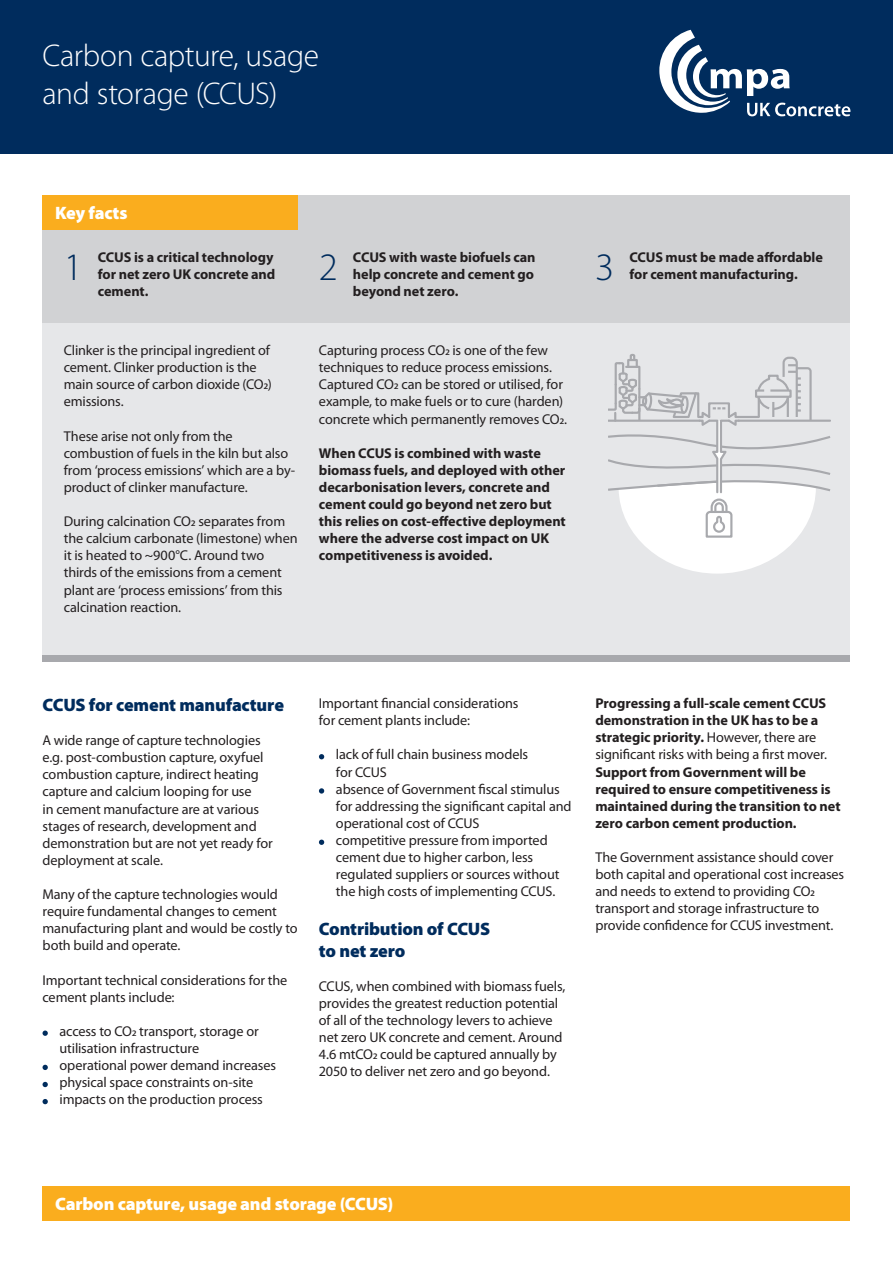
<style>
.page{position:relative;width:893px;height:1263px;background:#fff}
.page>*{position:absolute;margin:0;border:0;box-sizing:border-box;transform-origin:0 0}
.t1{font:300 39px "Myriad Pro";color:#002c5d}
.t2{font:300 31.5px/37.8px "Myriad Pro";letter-spacing:-.01em;color:#fff}
.t3{font:900 18px/21.6px "Myriad Pro";letter-spacing:-.01em;color:#002c5d}
.t4{font:900 18px "Myriad Pro";letter-spacing:-.01em;color:#fff}
.t5{font:14.25px/17.1px "Myriad Pro";letter-spacing:-.01em;color:#231f20}
.t6{font:700 14.25px/17.1px "Myriad Pro";letter-spacing:-.005em;color:#231f20}
.s1{font-weight:400}
</style>
<div class="page">
<div style="left:43px;top:251px;width:807px;height:404px;background:#e6e7e9"></div>
<div style="left:43px;top:196px;width:807px;height:127px;background:#d1d2d4"></div>
<svg style="left:608px;top:354px;width:222px;height:220px"></svg>
<div style="left:43px;top:196px;width:255px;height:34px;background:#faad1e"></div>
<svg style="left:43px;top:1030px;width:5px;height:6px"></svg>
<svg style="left:43px;top:1065px;width:5px;height:5px"></svg>
<svg style="left:43px;top:1082px;width:5px;height:5px"></svg>
<svg style="left:43px;top:1099px;width:5px;height:5px"></svg>
<svg style="left:319px;top:754px;width:5px;height:5px"></svg>
<svg style="left:319px;top:788px;width:5px;height:6px"></svg>
<svg style="left:319px;top:839px;width:5px;height:6px"></svg>
<div style="left:43px;top:655px;width:807px;height:6px;background:#a8a9ad"></div>
<div style="left:0;top:0;width:893px;height:153px;background:#002c5d"></div>
<svg style="left:659px;top:30px;width:191px;height:86px"></svg>
<div style="left:43px;top:1186px;width:807px;height:34px;background:#faad1e"></div>
<h2 class="t2" style="left:43px;top:36px;width:278px">Carbon capture, usage and storage (CCUS)</h2>
<p class="t4" style="left:55px;top:201px;width:74px">Key facts</p>
<h1 class="t1" style="left:64px;top:244px;width:21px">1</h1>
<p class="t6" style="left:98px;top:248px;width:179px">CCUS is a critical technology for net zero UK concrete and cement.</p>
<h1 class="t1" style="left:319px;top:244px;width:21px">2</h1>
<p class="t6" style="left:353px;top:248px;width:184px;text-align:justify">CCUS with waste biofuels can help concrete and cement go beyond net zero.</p>
<h1 class="t1" style="left:595px;top:244px;width:21px">3</h1>
<p class="t6" style="left:629px;top:248px;width:195px">CCUS must be made affordable for cement manufacturing.</p>
<p class="t5" style="left:64px;top:342px;width:210px">Clinker is the principal ingredient of cement. Clinker production is the main source of carbon dioxide (CO2) emissions.</p>
<p class="t5" style="left:64px;top:427px;width:233px">These arise not only from the combustion of fuels in the kiln but also from ‘process emissions’ which are a by&shy;product of clinker manufacture.</p>
<p class="t5" style="left:64px;top:513px;width:235px">During calcination CO2 separates from the calcium carbonate (limestone) when it is heated to ~900°C. Around two thirds of the emissions from a cement plant are ‘process emissions’ from this calcination reaction.</p>
<p class="t5" style="left:319px;top:342px;width:250px">Capturing process CO2 is one of the few techniques to reduce process emissions.<br>Captured CO2 can be stored or utilised, for example, to make fuels or to cure (harden) concrete which permanently removes CO2.</p>
<p class="t6" style="left:319px;top:444px;width:248px">When CCUS is combined with waste biomass fuels, and deployed with other decarbonisation levers, concrete and cement could go beyond net zero but this relies on cost-effective deployment where the adverse cost impact on UK competitiveness is avoided.</p>
<p class="t3" style="left:43px;top:693px;width:243px">CCUS for cement manufacture</p>
<p class="t5" style="left:43px;top:731px;width:232px">A wide range of capture technologies e.g. post-combustion capture, oxyfuel combustion capture, indirect heating capture and calcium looping for use<br>in cement manufacture are at various stages of research, development and demonstration but are not yet ready for deployment at scale.</p>
<p class="t5" style="left:43px;top:885px;width:257px">Many of the capture technologies would require fundamental changes to cement manufacturing plant and would be costly to both build and operate.</p>
<p class="t5" style="left:43px;top:971px;width:246px">Important technical considerations for the cement plants include:</p>
<p class="t5" style="left:60px;top:1022px;width:218px">access to CO2 transport, storage or utilisation infrastructure<br>operational power demand increases physical space constraints on-site impacts on the production process</p>
<p class="t5" style="left:319px;top:694px;width:201px">Important financial considerations for cement plants include:</p>
<p class="t5" style="left:336px;top:746px;width:237px">lack of full chain business models<br>for CCUS<br>absence of Government fiscal stimulus for addressing the significant capital and operational cost of CCUS<br>competitive pressure from imported cement due to higher carbon, less regulated suppliers or sources without the high costs of implementing CCUS.</p>
<p class="t3" style="left:319px;top:917px;width:173px">Contribution of CCUS to net zero</p>
<p class="t5" style="left:319px;top:977px;width:248px">CCUS, when combined with biomass fuels, provides the greatest reduction potential of all of the technology levers to achieve net zero UK concrete and cement. Around 4.6 mtCO2 could be captured annually by 2050 to deliver net zero and go beyond.</p>
<p class="t6" style="left:595px;top:694px;width:233px">Progressing a full-scale cement CCUS demonstration in the UK has to be a strategic priority. <span class="s1">However, there are significant risks with being a first mover.</span></p>
<p class="t6" style="left:595px;top:763px;width:247px">Support from Government will be required to ensure competitiveness is maintained during the transition to net zero carbon cement production.</p>
<p class="t5" style="left:595px;top:848px;width:250px">The Government assistance should cover both capital and operational cost increases and needs to extend to providing CO2 transport and storage infrastructure to provide confidence for CCUS investment.</p>
<p class="t4" style="left:55px;top:1192px;width:340px">Carbon capture, usage and storage (CCUS)</p>
</div>
